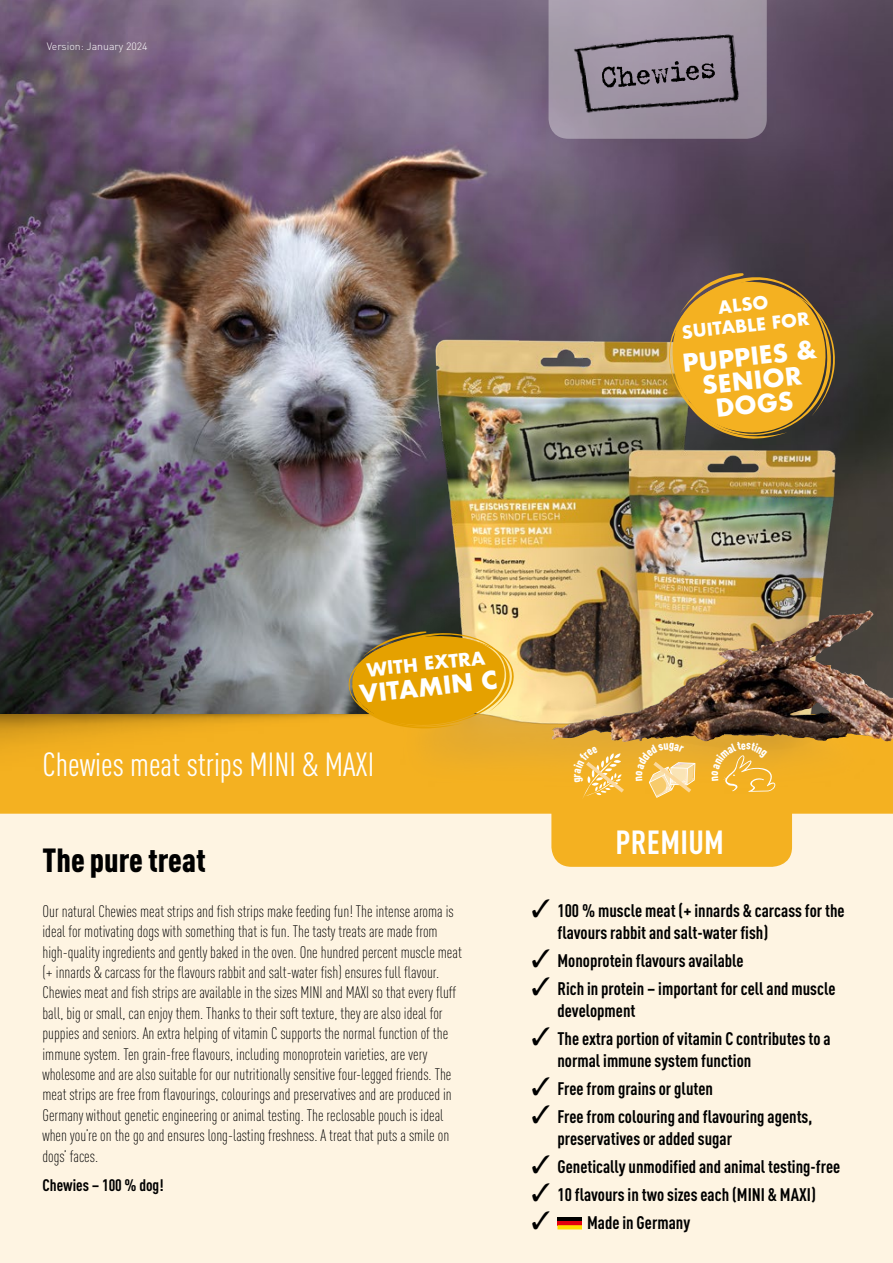
<style>
.page{position:relative;width:893px;height:1263px;background:#fff}
.page>*{position:absolute;margin:0;border:0;box-sizing:border-box;transform-origin:0 0}
.t1{font:condensed 33px "DIN Pro";color:#fff}
.t2{font:900 condensed 33px "DIN Pro";color:#000}
.t3{font:700 condensed 33px "DIN Pro";letter-spacing:.01em;color:#fff}
.t4{font:700 24px/24px "Futura";color:#fff;text-align:center}
.t5{font:700 condensed 18px/21.8px "DIN Pro";color:#000}
.t6{font:700 18px "Futura";color:#fff}
.t7{font:700 17.25px/21px "Futura";color:#fff;text-align:center}
.t8{font:300 condensed 16.5px/20.4px "DIN Pro";color:#000}
.t9{font:700 condensed 16.5px "DIN Pro";color:#000}
.t10{font:300 10.5px "DIN Pro";color:#fff}
</style>
<div class="page">
<div style="left:0;top:791px;width:893px;height:472px;background:#fef4e2"></div>
<svg style="left:0;top:774px;width:793px;height:93px"></svg>
<img style="left:0;top:714px;width:364px;height:60px">
<img style="left:0;top:0;width:893px;height:714px">
<img style="left:364px;top:261px;width:529px;height:553px">
<img style="left:551px;top:610px;width:319px;height:129px">
<svg style="left:549px;top:0;width:218px;height:139px;background:#958a99"></svg>
<svg style="left:663px;top:273px;width:173px;height:168px;background:#bf8f2c"></svg>
<svg style="left:342px;top:631px;width:173px;height:98px;background:#d8a322"></svg>
<div style="left:557px;top:1217px;width:25px;height:5px;background:#000"></div>
<hr style="left:557px;top:1221px;width:25px;height:4px;background:#e3000f">
<svg style="left:557px;top:1225px;width:25px;height:4px"></svg>
<svg style="left:574px;top:746px;width:54px;height:54px;background:#f1b943"></svg>
<svg style="left:636px;top:743px;width:59px;height:55px;background:#f1be53"></svg>
<svg style="left:711px;top:742px;width:64px;height:50px;background:#ecb236"></svg>
<p class="t10" style="left:47px;top:38px;width:102px">Version: January 2024</p>
<p class="t7" style="left:678px;top:301px;width:130px;rotate:-6deg">ALSO<br>SUITABLE FOR</p>
<h2 class="t4" style="left:681px;top:351px;width:136px;rotate:-6deg">PUPPIES &amp;<br>SENIOR<br>DOGS</h2>
<p class="t6" style="left:365px;top:657px;width:121px;rotate:-6deg">WITH EXTRA</p>
<h2 class="t4" style="left:358px;top:682px;width:140px;rotate:-6deg">VITAMIN C</h2>
<h1 class="t1" style="left:43px;top:740px;width:333px">Chewies meat strips MINI &amp; MAXI</h1>
<h1 class="t2" style="left:43px;top:834px;width:165px">The pure treat</h1>
<p class="t8" style="left:43px;top:900px;width:421px">Our natural Chewies meat strips and fish strips make feeding fun! The intense aroma is ideal for motivating dogs with something that is fun. The tasty treats are made from high-quality ingredients and gently baked in the oven. One hundred percent muscle meat (+ innards &amp; carcass for the flavours rabbit and salt-water fish) ensures full flavour.<br>Chewies meat and fish strips are available in the sizes MINI and MAXI so that every fluff ball, big or small, can enjoy them. Thanks to their soft texture, they are also ideal for puppies and seniors. An extra helping of vitamin C supports the normal function of the immune system. Ten grain-free flavours, including monoprotein varieties, are very wholesome and are also suitable for our nutritionally sensitive four-legged friends. The meat strips are free from flavourings, colourings and preservatives and are produced in Germany without genetic engineering or animal testing. The reclosable pouch is ideal when you’re on the go and ensures long-lasting freshness. A treat that puts a smile on dogs’ faces.</p>
<p class="t9" style="left:43px;top:1172px;width:123px">Chewies – 100 % dog!</p>
<h1 class="t3" style="left:615px;top:818px;width:110px">PREMIUM</h1>
<p class="t5" style="left:557px;top:899px;width:289px;text-indent:-26px">✓ 100 % muscle meat (+ innards &amp; carcass for the flavours rabbit and salt-water fish)</p>
<p class="t5" style="left:531px;top:949px;width:214px">✓ Monoprotein flavours available</p>
<p class="t5" style="left:557px;top:977px;width:279px;text-indent:-26px">✓ Rich in protein – important for cell and muscle development</p>
<p class="t5" style="left:557px;top:1027px;width:275px;text-indent:-26px">✓ The extra portion of vitamin C contributes to a normal immune system function</p>
<p class="t5" style="left:531px;top:1076px;width:183px">✓ Free from grains or gluten</p>
<p class="t5" style="left:557px;top:1105px;width:256px;text-indent:-26px">✓ Free from colouring and flavouring agents, preservatives or added sugar</p>
<p class="t5" style="left:531px;top:1154px;width:310px">✓ Genetically unmodified and animal testing-free</p>
<p class="t5" style="left:531px;top:1183px;width:286px">✓ 10 flavours in two sizes each (MINI &amp; MAXI)</p>
<p class="t5" style="left:531px;top:1211px;width:160px">✓ Made in Germany</p>
</div>
